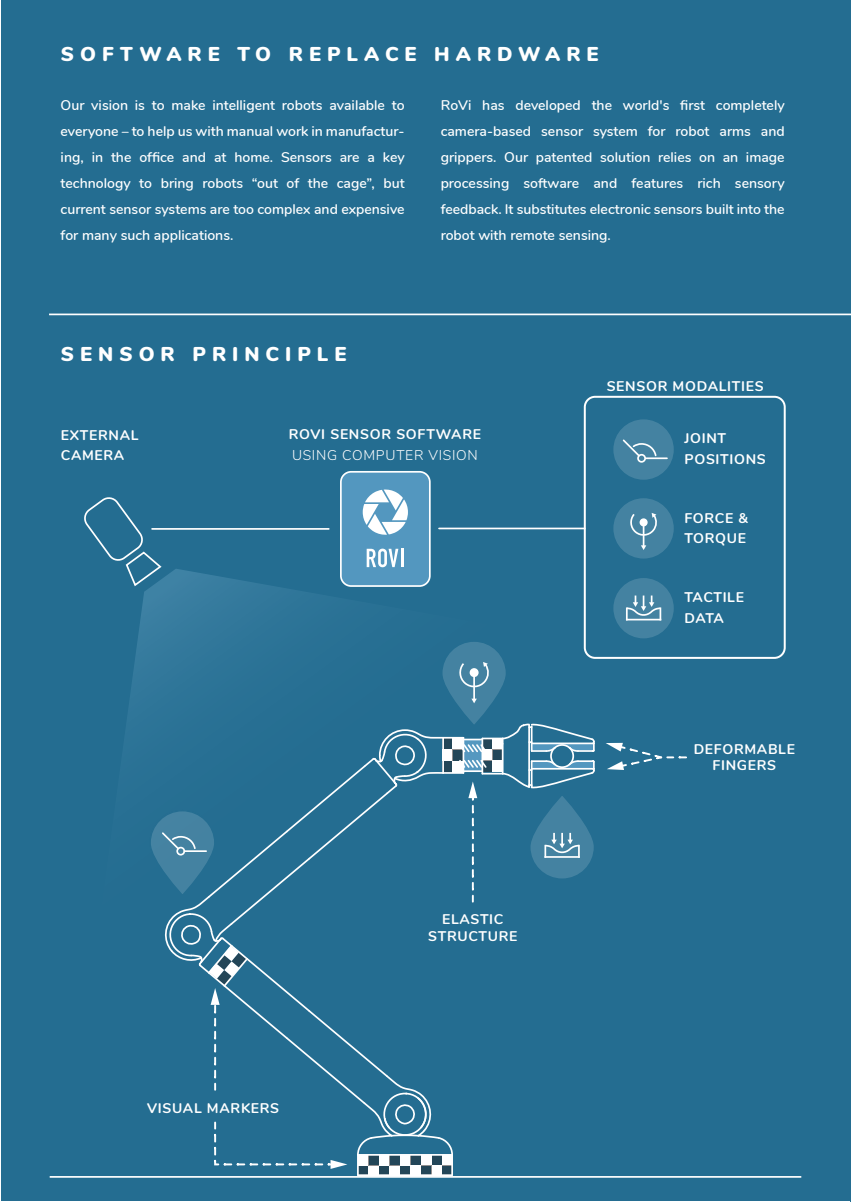
<style>
.page{position:relative;width:851px;height:1202px;background:#fff}
.page>*{position:absolute;margin:0;border:0;box-sizing:border-box;transform-origin:0 0}
.t1{font:900 20px "Nunito";letter-spacing:.3em;color:#fff}
.t2{font:600 14px/26px "Nunito";color:#fff;text-align:justify}
.t3{font:700 14px/20.6px "Nunito";letter-spacing:.05em;color:#fff}
.t4{font:300 14px "Nunito";letter-spacing:.05em;color:#fff}
.t5{font:700 14px/20.6px "Nunito";letter-spacing:.03em;color:#fff}
</style>
<div class="page">
<div style="left:2px;top:0;width:848px;height:1201px;background:#246d91"></div>
<svg style="left:84px;top:497px;width:78px;height:72px"></svg>
<div style="left:341px;top:472px;width:89px;height:114px;background:#5397bf;border-radius:10px"></div>
<div style="left:340px;top:471px;width:90px;height:116px;border:2px solid #fff;border-radius:10px"></div>
<svg style="left:366px;top:549px;width:32px;height:18px"></svg>
<hr style="left:400px;top:549px;width:3px;height:18px;background:#fff">
<svg style="left:362px;top:489px;width:46px;height:46px"></svg>
<hr style="left:152px;top:528px;width:177px;height:2px;background:#fff">
<svg style="left:127px;top:569px;width:496px;height:174px"></svg>
<hr style="left:439px;top:528px;width:145px;height:1px;background:#fff">
<hr style="left:358px;top:1174px;width:94px;height:2px;background:#fff">
<svg style="left:150px;top:811px;width:65px;height:84px"></svg>
<svg style="left:441px;top:641px;width:65px;height:85px;fill:#4482a1"></svg>
<div style="left:441px;top:640px;width:66px;height:86px;border:1px solid #246d91;border-radius:32px"></div>
<hr style="left:50px;top:1176px;width:751px;height:2px;background:#fff">
<svg style="left:612px;top:419px;width:62px;height:61px;fill:#4482a1"></svg>
<div style="left:612px;top:418px;width:63px;height:63px;border:1px solid #246d91;border-radius:50%"></div>
<div style="left:612px;top:497px;width:62px;height:62px;background:#4482a1;border-radius:50%"></div>
<div style="left:612px;top:497px;width:63px;height:63px;border:1px solid #246d91;border-radius:50%"></div>
<hr style="left:642px;top:521px;width:2px;height:25px;background:#fff">
<svg style="left:641px;top:545px;width:5px;height:5px"></svg>
<svg style="left:630px;top:513px;width:27px;height:25px"></svg>
<div style="left:583px;top:396px;width:202px;height:263px;border:2px solid #fff;border-radius:10px"></div>
<hr style="left:49px;top:314px;width:801px;height:1px;background:#fff">
<svg style="left:612px;top:577px;width:62px;height:62px;fill:#4482a1"></svg>
<div style="left:612px;top:577px;width:63px;height:63px;border:1px solid #246d91;border-radius:50%"></div>
<svg style="left:625px;top:595px;width:37px;height:25px"></svg>
<svg style="left:160px;top:723px;width:435px;height:452px"></svg>
<svg style="left:606px;top:743px;width:81px;height:27px"></svg>
<h1 class="t1" style="left:61px;top:41px;width:539px">SOFTWARE TO REPLACE HARDWARE</h1>
<p class="t2" style="left:61px;top:93px;width:345px">Our vision is to make intelligent robots available to everyone – to help us with manual work in manufactur&shy;ing, in the office and at home. Sensors are a key technology to bring robots “out of the cage”, but current sensor systems are too complex and expensive for many such applications.</p>
<p class="t2" style="left:440px;top:93px;width:345px">RoVi has developed the world's first completely camera-based sensor system for robot arms and grippers. Our patented solution relies on an image processing software and features rich sensory feedback. It substitutes electronic sensors built into the robot with remote sensing.</p>
<h1 class="t1" style="left:61px;top:341px;width:287px">SENSOR PRINCIPLE</h1>
<p class="t3" style="left:61px;top:425px;width:79px">EXTERNAL<br>CAMERA</p>
<p class="t3" style="left:289px;top:425px;width:194px">ROVI SENSOR SOFTWARE</p>
<p class="t4" style="left:292px;top:446px;width:187px">USING COMPUTER VISION</p>
<p class="t3" style="left:147px;top:1098px;width:134px">VISUAL MARKERS</p>
<p class="t3" style="left:428px;top:911px;width:91px;line-height:16.6px;text-align:center">ELASTIC<br>STRUCTURE</p>
<p class="t3" style="left:606px;top:376px;width:158px">SENSOR MODALITIES</p>
<p class="t3" style="left:684px;top:428px;width:83px">JOINT<br>POSITIONS</p>
<p class="t3" style="left:684px;top:508px;width:65px">FORCE &amp;<br>TORQUE</p>
<p class="t5" style="left:684px;top:587px;width:61px">TACTILE<br>DATA</p>
<p class="t3" style="left:693px;top:741px;width:103px;line-height:16.6px;text-align:center">DEFORMABLE<br>FINGERS</p>
</div>
